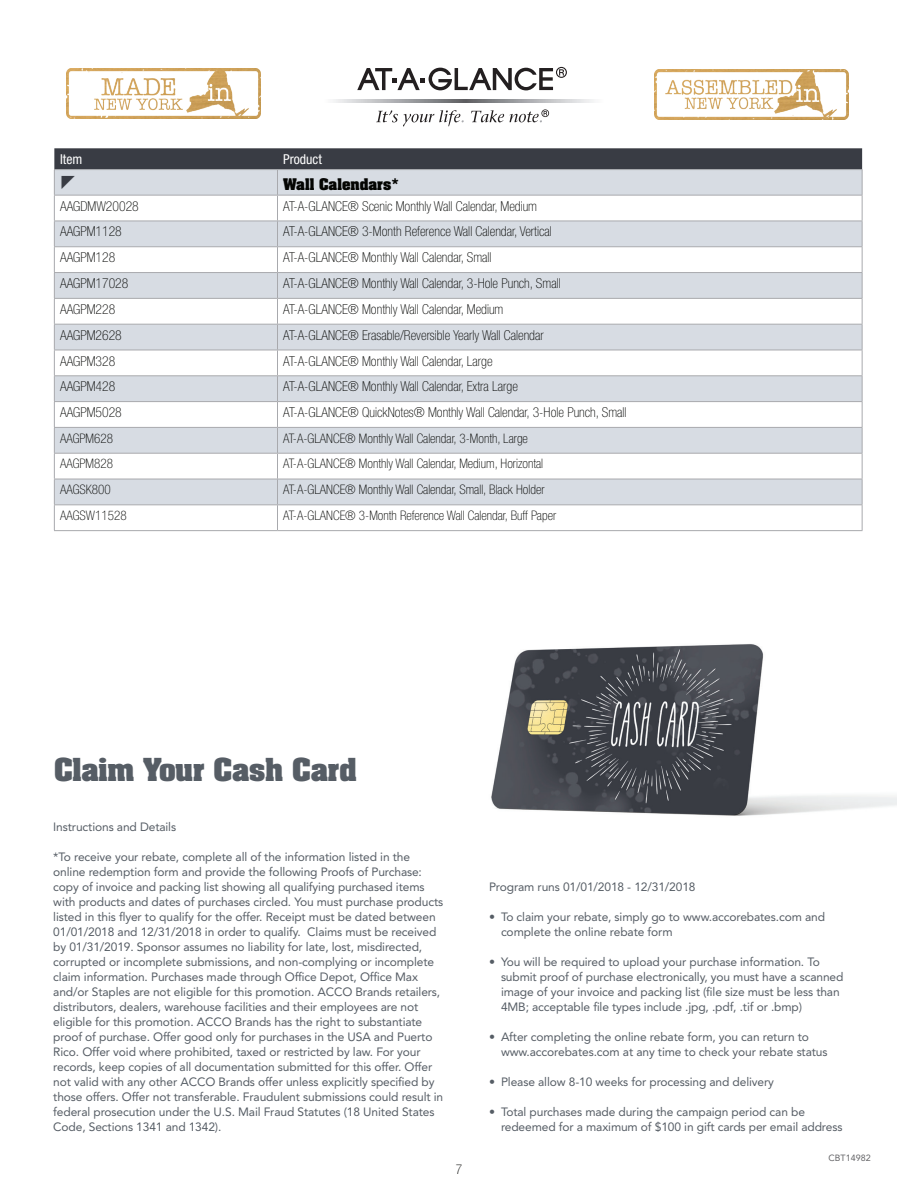
<style>
.page{position:relative;width:918px;height:1188px;background:#fff}
.page>*{position:absolute;margin:0;border:0;box-sizing:border-box;transform-origin:0 0}
.t1{font:700 27px "Aachen Std";letter-spacing:-.01em;color:#565d65}
.t2{font:100 condensed 13.65px "Helvetica Neue LT Pro";color:#040503}
.t3{font:700 13.65px "Aachen Std";color:#040503}
.t4{font:condensed 13.65px "Helvetica Neue LT Pro";color:#fff}
.t5{font:100 condensed 13.5px "Helvetica Neue LT Std";color:#040503}
.t6{font:100 condensed 13.2px "Helvetica Neue LT Pro";color:#040503}
.t7{font:12px/15px "Avenir LT Std";letter-spacing:-.01em;color:#565d65}
.t8{font:9px "Avenir LT Std";color:#636366}
</style>
<div class="page">
<hr style="left:54px;top:530px;width:224px;height:1px;background:#a8a9ad">
<hr style="left:278px;top:530px;width:481px;height:1px;background:#a8a9ad">
<hr style="left:759px;top:530px;width:103px;height:1px;background:#a8a9ad">
<svg style="left:357px;top:67px;width:210px;height:23px"></svg>
<svg style="left:333px;top:100px;width:261px;height:3px"></svg>
<svg style="left:376px;top:110px;width:88px;height:16px"></svg>
<svg style="left:471px;top:109px;width:78px;height:13px"></svg>
<img style="left:67px;top:69px;width:193px;height:49px">
<img style="left:655px;top:70px;width:193px;height:49px">
<img style="left:491px;top:644px;width:405px;height:172px">
<svg style="left:54px;top:148px;width:809px;height:382px"></svg>
<p class="t4" style="left:60px;top:151px;width:24px">Item</p>
<p class="t4" style="left:283px;top:151px;width:40px">Product</p>
<p class="t3" style="left:283px;top:174px;width:117px">Wall Calendars*</p>
<p class="t2" style="left:60px;top:198px;width:80px">AAGDMW20028</p>
<p class="t2" style="left:283px;top:198px;width:255px">AT-A-GLANCE® Scenic Monthly Wall Calendar, Medium</p>
<p class="t2" style="left:60px;top:224px;width:63px">AAGPM1128</p>
<p class="t2" style="left:283px;top:224px;width:270px">AT-A-GLANCE® 3-Month Reference Wall Calendar, Vertical</p>
<p class="t2" style="left:60px;top:250px;width:57px">AAGPM128</p>
<p class="t2" style="left:283px;top:250px;width:210px">AT-A-GLANCE® Monthly Wall Calendar, Small</p>
<p class="t2" style="left:60px;top:276px;width:70px">AAGPM17028</p>
<p class="t2" style="left:283px;top:276px;width:279px">AT-A-GLANCE® Monthly Wall Calendar, 3-Hole Punch, Small</p>
<p class="t2" style="left:60px;top:302px;width:57px">AAGPM228</p>
<p class="t2" style="left:283px;top:302px;width:222px">AT-A-GLANCE® Monthly Wall Calendar, Medium</p>
<p class="t2" style="left:60px;top:327px;width:63px">AAGPM2628</p>
<p class="t2" style="left:283px;top:327px;width:262px">AT-A-GLANCE® Erasable/Reversible Yearly Wall Calendar</p>
<p class="t2" style="left:60px;top:353px;width:57px">AAGPM328</p>
<p class="t2" style="left:283px;top:353px;width:211px">AT-A-GLANCE® Monthly Wall Calendar, Large</p>
<p class="t2" style="left:60px;top:379px;width:57px">AAGPM428</p>
<p class="t2" style="left:283px;top:379px;width:236px">AT-A-GLANCE® Monthly Wall Calendar, Extra Large</p>
<p class="t2" style="left:60px;top:405px;width:63px">AAGPM5028</p>
<p class="t2" style="left:283px;top:405px;width:345px">AT-A-GLANCE® QuickNotes® Monthly Wall Calendar, 3-Hole Punch, Small</p>
<p class="t6" style="left:60px;top:431px;width:54px">AAGPM628</p>
<p class="t6" style="left:283px;top:431px;width:246px">AT-A-GLANCE® Monthly Wall Calendar, 3-Month, Large</p>
<p class="t6" style="left:60px;top:456px;width:54px">AAGPM828</p>
<p class="t6" style="left:283px;top:456px;width:261px">AT-A-GLANCE® Monthly Wall Calendar, Medium, Horizontal</p>
<p class="t6" style="left:60px;top:482px;width:52px">AAGSK800</p>
<p class="t6" style="left:283px;top:482px;width:263px">AT-A-GLANCE® Monthly Wall Calendar, Small, Black Holder</p>
<p class="t6" style="left:60px;top:508px;width:68px">AAGSW11528</p>
<p class="t6" style="left:283px;top:508px;width:274px">AT-A-GLANCE® 3-Month Reference Wall Calendar, Buff Paper</p>
<h1 class="t1" style="left:54px;top:750px;width:304px">Claim Your Cash Card</h1>
<p class="t7" style="left:53px;top:820px;width:124px">Instructions and Details</p>
<p class="t7" style="left:53px;top:850px;width:391px">*To receive your rebate, complete all of the information listed in the online redemption form and provide the following Proofs of Purchase: copy of invoice and packing list showing all qualifying purchased items with products and dates of purchases circled. You must purchase products listed in this flyer to qualify for the offer. Receipt must be dated between 01/01/2018 and 12/31/2018 in order to qualify. Claims must be received by 01/31/2019. Sponsor assumes no liability for late, lost, misdirected, corrupted or incomplete submissions, and non-complying or incomplete claim information. Purchases made through Office Depot, Office Max and/or Staples are not eligible for this promotion. ACCO Brands retailers, distributors, dealers, warehouse facilities and their employees are not eligible for this promotion. ACCO Brands has the right to substantiate proof of purchase. Offer good only for purchases in the USA and Puerto Rico. Offer void where prohibited, taxed or restricted by law. For your records, keep copies of all documentation submitted for this offer. Offer not valid with any other ACCO Brands offer unless explicitly specified by those offers. Offer not transferable. Fraudulent submissions could result in federal prosecution under the U.S. Mail Fraud Statutes (18 United States Code, Sections 1341 and 1342).</p>
<p class="t5" style="left:456px;top:1161px;width:8px">7</p>
<p class="t7" style="left:489px;top:880px;width:208px">Program runs 01/01/2018 - 12/31/2018</p>
<p class="t7" style="left:501px;top:910px;width:326px;text-indent:-12px">• To claim your rebate, simply go to www.accorebates.com and complete the online rebate form</p>
<p class="t7" style="left:501px;top:955px;width:344px;text-indent:-12px">• You will be required to upload your purchase information. To submit proof of purchase electronically, you must have a scanned image of your invoice and packing list (file size must be less than 4MB; acceptable file types include .jpg, .pdf, .tif or .bmp)</p>
<p class="t7" style="left:501px;top:1030px;width:328px;text-indent:-12px">• After completing the online rebate form, you can return to www.accorebates.com at any time to check your rebate status</p>
<p class="t7" style="left:489px;top:1075px;width:287px">• Please allow 8-10 weeks for processing and delivery</p>
<p class="t7" style="left:501px;top:1105px;width:343px;text-indent:-12px">• Total purchases made during the campaign period can be redeemed for a maximum of $100 in gift cards per email address</p>
<p class="t8" style="left:829px;top:1153px;width:44px">CBT14982</p>
</div>
